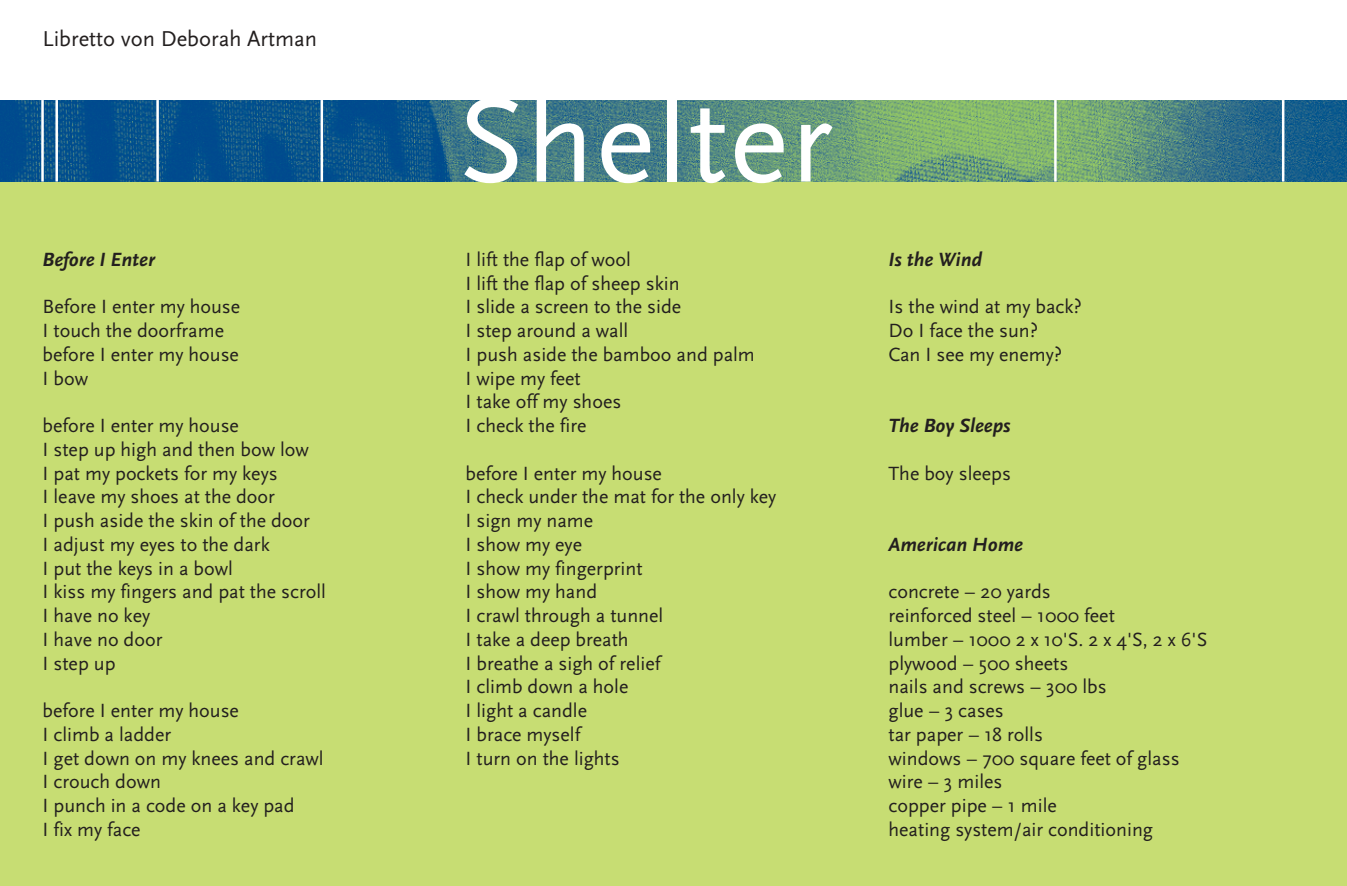
<style>
.page{position:relative;width:1347px;height:886px;background:#fff}
.page>*{position:absolute;margin:0;border:0;box-sizing:border-box;transform-origin:0 0}
.t1{font:125px "Scala Sans";letter-spacing:.015em;color:#fff}
.t2{font:22.5px "Scala Sans";color:#231f1f}
.t3{font:20px/23.8px "Scala Sans";color:#231f1f}
.t4{font:italic 700 20px "Scala Sans";color:#231f1f}
</style>
<div class="page">
<div style="left:1px;top:182px;width:1345px;height:704px;background:#c7dd73"></div>
<img style="left:1px;top:100px;width:1345px;height:82px">
<hr style="left:41px;top:100px;width:3px;height:82px;background:#fff">
<hr style="left:55px;top:100px;width:3px;height:82px;background:#fff">
<hr style="left:156px;top:100px;width:3px;height:82px;background:#fff">
<hr style="left:320px;top:100px;width:3px;height:82px;background:#fff">
<hr style="left:1281px;top:100px;width:3px;height:82px;background:#fff">
<hr style="left:1054px;top:100px;width:2px;height:82px;background:#fff">
<p class="t2" style="left:43px;top:29px;width:276px">Libretto von Deborah Artman</p>
<p class="t4" style="left:43px;top:251px;width:114px">Before I Enter</p>
<p class="t3" style="left:43px;top:297px;width:199px">Before I enter my house<br>I touch the doorframe before I enter my house<br>I bow</p>
<p class="t3" style="left:43px;top:415px;width:285px">before I enter my house<br>I step up high and then bow low<br>I pat my pockets for my keys<br>I leave my shoes at the door<br>I push aside the skin of the door<br>I adjust my eyes to the dark<br>I put the keys in a bowl<br>I kiss my fingers and pat the scroll<br>I have no key<br>I have no door<br>I step up</p>
<p class="t3" style="left:43px;top:700px;width:283px">before I enter my house<br>I climb a ladder<br>I get down on my knees and crawl<br>I crouch down<br>I punch in a code on a key pad<br>I fix my face</p>
<h1 class="t1" style="left:458px;top:91px;width:376px">Shelter</h1>
<p class="t3" style="left:465px;top:249px;width:291px">I lift the flap of wool<br>I lift the flap of sheep skin<br>I slide a screen to the side<br>I step around a wall<br>I push aside the bamboo and palm<br>I wipe my feet<br>I take off my shoes<br>I check the fire</p>
<p class="t3" style="left:465px;top:463px;width:312px">before I enter my house<br>I check under the mat for the only key<br>I sign my name<br>I show my eye<br>I show my fingerprint<br>I show my hand<br>I crawl through a tunnel<br>I take a deep breath<br>I breathe a sigh of relief<br>I climb down a hole<br>I light a candle<br>I brace myself<br>I turn on the lights</p>
<p class="t4" style="left:888px;top:251px;width:95px">Is the Wind</p>
<p class="t3" style="left:888px;top:297px;width:195px">Is the wind at my back?<br>Do I face the sun?<br>Can I see my enemy?</p>
<p class="t4" style="left:888px;top:417px;width:123px">The Boy Sleeps</p>
<p class="t3" style="left:888px;top:463px;width:124px">The boy sleeps</p>
<p class="t4" style="left:888px;top:536px;width:136px">American Home</p>
<p class="t3" style="left:888px;top:582px;width:320px">concrete – 20 yards<br>reinforced steel – 1000 feet<br>lumber – 1000 2 x 10'S. 2 x 4'S, 2 x 6'S plywood – 500 sheets<br>nails and screws – 300 lbs<br>glue – 3 cases<br>tar paper – 18 rolls<br>windows – 700 square feet of glass wire – 3 miles<br>copper pipe – 1 mile<br>heating system/air conditioning</p>
</div>
